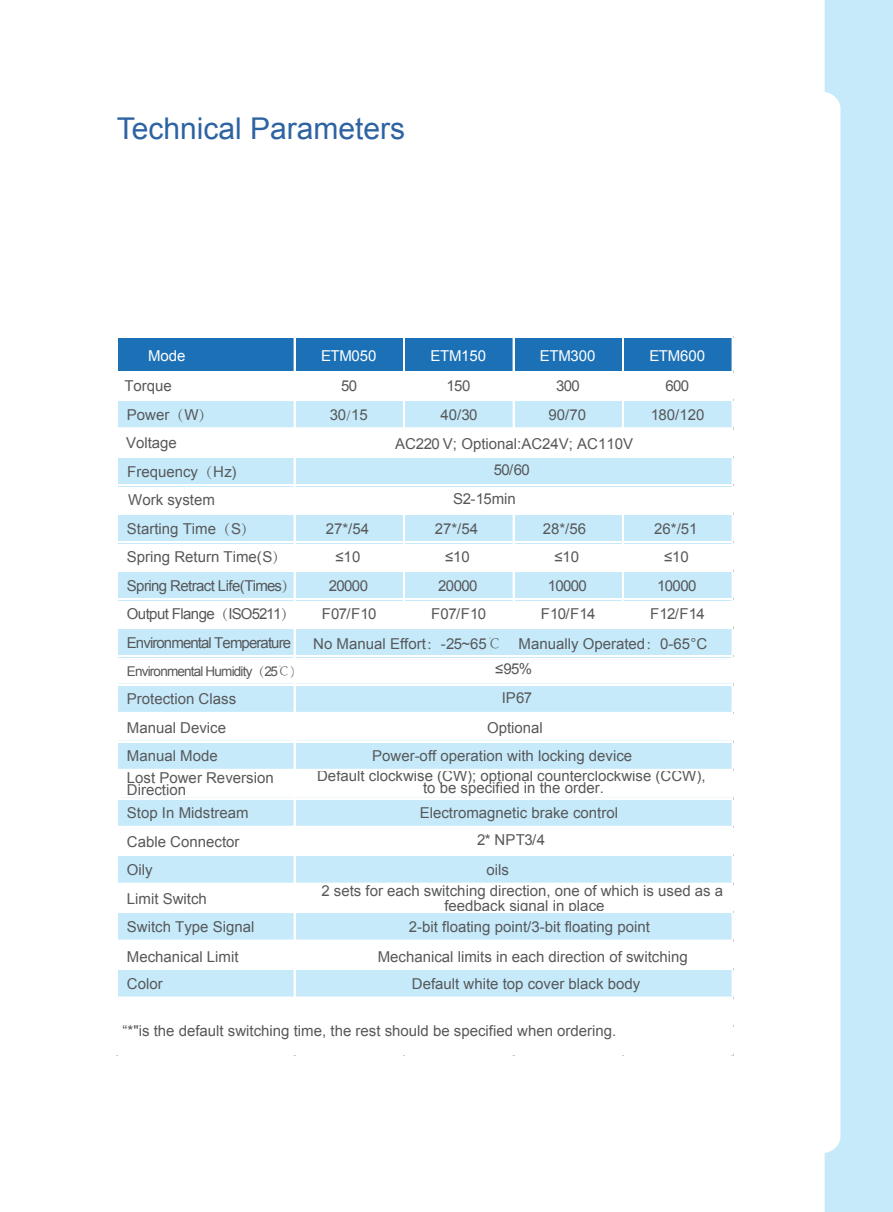
<style>
.page{position:relative;width:893px;height:1212px;background:#fff}
.page>*{position:absolute;margin:0;border:0;box-sizing:border-box;transform-origin:0 0}
.t1{font:30px "Arial";color:#2e63a3}
.t2{font:15px/28.5px "Arial";color:#57585a}
.t3{font:15px "Arial";letter-spacing:-.04em;color:#57585a}
.t4{font:15px "Arial";letter-spacing:-.01em;color:#fff}
.t5{font:15px "Arial";letter-spacing:-.06em;color:#57585a}
.t6{font:13.5px "Arial";letter-spacing:-.06em;color:#57585a}
.s1{font-family:"Adobe Song Std";font-weight:300}
</style>
<div class="page">
<svg style="left:825px;top:0;width:68px;height:1212px;fill:#c6eafa"></svg>
<div style="left:0;top:337px;width:839px;height:76px;background:#fff"></div>
<div style="left:118px;top:338px;width:615px;height:34px;background:#1c71b6"></div>
<div style="left:118px;top:399px;width:615px;height:30px;background:#c6eafa"></div>
<div style="left:118px;top:456px;width:615px;height:30px;background:#c6eafa"></div>
<div style="left:118px;top:513px;width:615px;height:30px;background:#c6eafa"></div>
<div style="left:118px;top:570px;width:615px;height:30px;background:#c6eafa"></div>
<div style="left:118px;top:627px;width:615px;height:30px;background:#c6eafa"></div>
<div style="left:118px;top:684px;width:615px;height:30px;background:#c6eafa"></div>
<div style="left:118px;top:741px;width:615px;height:30px;background:#c6eafa"></div>
<div style="left:118px;top:798px;width:615px;height:30px;background:#c6eafa"></div>
<div style="left:118px;top:855px;width:615px;height:30px;background:#c6eafa"></div>
<div style="left:118px;top:911px;width:615px;height:31px;background:#c6eafa"></div>
<div style="left:118px;top:968px;width:615px;height:30px;background:#c6eafa"></div>
<hr style="left:118px;top:371px;width:615px;height:2px;background:#fff">
<hr style="left:118px;top:399px;width:615px;height:2px;background:#fff">
<hr style="left:118px;top:427px;width:615px;height:1px;background:#fff">
<hr style="left:118px;top:428px;width:615px;height:1px;background:#fff">
<hr style="left:118px;top:456px;width:615px;height:2px;background:#fff">
<hr style="left:118px;top:484px;width:615px;height:1px;background:#fff">
<hr style="left:118px;top:485px;width:615px;height:1px;background:#fff">
<hr style="left:403px;top:338px;width:1px;height:91px;background:#fff">
<hr style="left:404px;top:338px;width:1px;height:91px;background:#fff">
<hr style="left:513px;top:338px;width:1px;height:91px;background:#fff">
<hr style="left:622px;top:338px;width:1px;height:91px;background:#fff">
<hr style="left:623px;top:338px;width:1px;height:91px;background:#fff">
<hr style="left:118px;top:513px;width:615px;height:2px;background:#fff">
<hr style="left:118px;top:541px;width:615px;height:1px;background:#fff">
<hr style="left:118px;top:542px;width:615px;height:1px;background:#fff">
<hr style="left:118px;top:570px;width:615px;height:2px;background:#fff">
<hr style="left:118px;top:598px;width:615px;height:2px;background:#fff">
<hr style="left:118px;top:627px;width:615px;height:1px;background:#fff">
<hr style="left:118px;top:655px;width:615px;height:2px;background:#fff">
<hr style="left:118px;top:684px;width:615px;height:1px;background:#fff">
<hr style="left:118px;top:712px;width:615px;height:2px;background:#fff">
<hr style="left:118px;top:741px;width:615px;height:1px;background:#fff">
<hr style="left:118px;top:769px;width:615px;height:2px;background:#fff">
<hr style="left:118px;top:798px;width:615px;height:1px;background:#fff">
<hr style="left:118px;top:826px;width:615px;height:2px;background:#fff">
<hr style="left:118px;top:855px;width:615px;height:1px;background:#fff">
<hr style="left:118px;top:883px;width:615px;height:2px;background:#fff">
<hr style="left:118px;top:911px;width:615px;height:2px;background:#fff">
<hr style="left:118px;top:940px;width:615px;height:2px;background:#fff">
<hr style="left:118px;top:968px;width:615px;height:2px;background:#fff">
<hr style="left:118px;top:997px;width:615px;height:1px;background:#fff">
<hr style="left:294px;top:338px;width:1px;height:717px;background:#fff">
<hr style="left:403px;top:515px;width:1px;height:113px;background:#fff">
<hr style="left:404px;top:515px;width:1px;height:113px;background:#fff">
<hr style="left:513px;top:515px;width:1px;height:113px;background:#fff">
<hr style="left:622px;top:515px;width:1px;height:113px;background:#fff">
<hr style="left:623px;top:515px;width:1px;height:113px;background:#fff">
<hr style="left:732px;top:338px;width:1px;height:717px;background:#fff">
<h1 class="t1" style="left:117px;top:109px;width:290px">Technical Parameters</h1>
<p class="t4" style="left:148px;top:346px;width:39px">Mode</p>
<p class="t4" style="left:321px;top:346px;width:57px">ETM050</p>
<p class="t4" style="left:430px;top:346px;width:57px">ETM150</p>
<p class="t4" style="left:540px;top:346px;width:57px">ETM300</p>
<p class="t4" style="left:649px;top:346px;width:57px">ETM600</p>
<p class="t2" style="left:124px;top:372px;width:49px">Torque</p>
<p class="t2" style="left:341px;top:372px;width:18px">50</p>
<p class="t2" style="left:447px;top:372px;width:25px">150</p>
<p class="t2" style="left:556px;top:372px;width:25px">300</p>
<p class="t2" style="left:665px;top:372px;width:25px">600</p>
<p class="t2" style="left:127px;top:400px;width:88px">Power<span class="s1">（</span>W<span class="s1">）</span></p>
<p class="t2" style="left:330px;top:400px;width:39px">30<span class="s1">/</span>15</p>
<p class="t2" style="left:441px;top:400px;width:38px">40/30</p>
<p class="t2" style="left:548px;top:400px;width:39px">90/70</p>
<p class="t2" style="left:651px;top:400px;width:55px">180/120</p>
<p class="t2" style="left:126px;top:429px;width:131px">Voltage<br>Frequency<span class="s1">（</span>Hz)<br>Work system<br>Starting Time<span class="s1">（</span>S<span class="s1">）</span></p>
<p class="t2" style="left:395px;top:431px;width:239px;line-height:25.8px;text-align:center">AC220 V; Optional:AC24V; AC110V<br>50/60</p>
<p class="t2" style="left:453px;top:484px;width:64px">S2-15min</p>
<p class="t2" style="left:326px;top:514px;width:45px">27*/54</p>
<p class="t2" style="left:435px;top:514px;width:45px">27*/54</p>
<p class="t2" style="left:543px;top:514px;width:45px">28*/56</p>
<p class="t2" style="left:654px;top:514px;width:45px">26*/51</p>
<p class="t2" style="left:127px;top:543px;width:162px">Spring Return Time(S<span class="s1">）</span></p>
<p class="t2" style="left:336px;top:543px;width:26px">≤10</p>
<p class="t2" style="left:445px;top:543px;width:26px">≤10</p>
<p class="t2" style="left:555px;top:543px;width:26px">≤10</p>
<p class="t2" style="left:664px;top:543px;width:26px">≤10</p>
<p class="t3" style="left:127px;top:575px;width:171px">Spring Retract Life(Times<span class="s1">）</span></p>
<p class="t2" style="left:329px;top:571px;width:41px">20000</p>
<p class="t2" style="left:438px;top:571px;width:41px">20000</p>
<p class="t2" style="left:548px;top:571px;width:41px">10000</p>
<p class="t2" style="left:657px;top:571px;width:41px">10000</p>
<p class="t3" style="left:127px;top:604px;width:170px">Output Flange<span class="s1">（</span>ISO5211<span class="s1">）</span></p>
<p class="t2" style="left:322px;top:600px;width:56px">F07/F10</p>
<p class="t2" style="left:431px;top:600px;width:56px">F07/F10</p>
<p class="t2" style="left:541px;top:600px;width:56px">F10/F14</p>
<p class="t2" style="left:650px;top:600px;width:56px">F12/F14</p>
<p class="t5" style="left:127px;top:632px;width:166px">Environmental Temperature</p>
<p class="t6" style="left:127px;top:662px;width:177px">Environmental Humidity<span class="s1">（</span>25<span class="s1">℃）</span></p>
<p class="t2" style="left:127px;top:685px;width:111px">Protection Class<br>Manual Device<br>Manual Mode</p>
<p class="t2" style="left:127px;top:771px;width:148px;line-height:12px">Lost Power Reversion<br>Direction</p>
<p class="t2" style="left:127px;top:799px;width:129px">Stop In Midstream<br>Cable Connector<br>Oily<br>Limit Switch<br>Switch Type Signal</p>
<p class="t2" style="left:313px;top:631px;width:395px;line-height:25.5px;text-align:center">No Manual Effort<span class="s1">：</span>-25~65<span class="s1">℃</span> Manually Operated<span class="s1">：</span>0-65°C ≤95%</p>
<p class="t2" style="left:487px;top:683px;width:57px;line-height:30px;text-align:center">IP67<br>Optional</p>
<p class="t2" style="left:317px;top:746px;width:390px;line-height:20.1px;text-indent:55px">Power-off operation with locking device<br>Default clockwise (CW); optional counterclockwise (CCW),</p>
<p class="t2" style="left:420px;top:776px;width:200px;line-height:24.9px">to be specified in the order.<br>Electromagnetic brake control</p>
<p class="t2" style="left:487px;top:825px;width:60px;line-height:30px;text-indent:-10px">2* NPT3/4 oils</p>
<p class="t2" style="left:321px;top:883px;width:403px;line-height:15px;text-align:center">2 sets for each switching direction, one of which is used as a feedback signal in place</p>
<p class="t2" style="left:409px;top:913px;width:242px">2-bit floating point/3-bit floating point</p>
<p class="t2" style="left:127px;top:943px;width:113px;line-height:26.8px">Mechanical Limit<br>Color</p>
<p class="t2" style="left:412px;top:943px;width:277px;line-height:26.8px;text-indent:-34px">Mechanical limits in each direction of switching<br>Default white top cover black body</p>
<p class="t2" style="left:123px;top:1017px;width:495px">“*"is the default switching time, the rest should be specified when ordering.</p>
</div>
